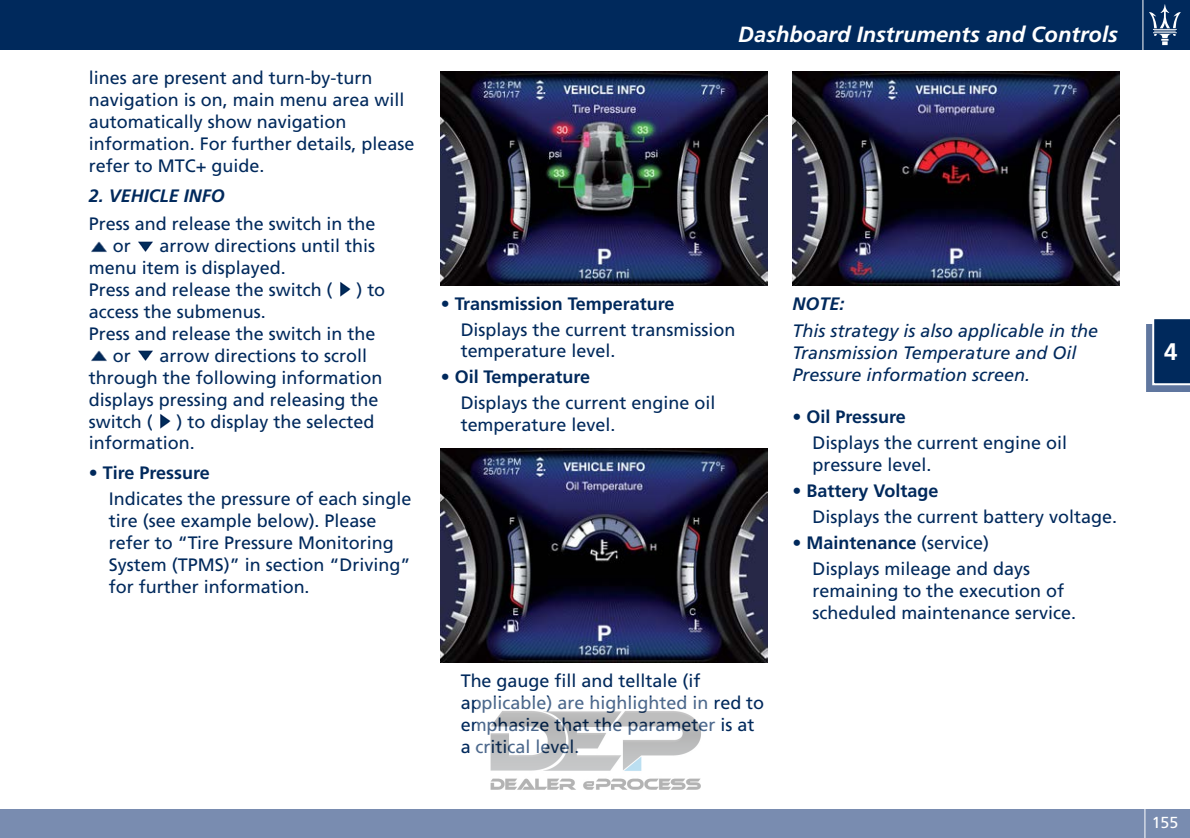
<style>
.page{position:relative;width:1190px;height:838px;background:#fff}
.page>*{position:absolute;margin:0;border:0;box-sizing:border-box;transform-origin:0 0}
.t1{font:700 24px "Frutiger LT Std";color:#fff}
.t2{font:italic 700 22px "Frutiger LT Std";color:#fff}
.t3{font:18px/22px "Frutiger LT Std";color:#00295c}
.t4{font:italic 18px/22px "Frutiger LT Std";color:#00295c}
.t5{font:italic 700 18px "Frutiger LT Std";color:#00295c}
.t6{font:16px "Frutiger LT Std";color:#fff}
.s1{font-weight:700}
</style>
<div class="page">
<div style="left:0;top:0;width:1189px;height:50px;background:#00295c"></div>
<div style="left:0;top:809px;width:1189px;height:29px;background:#798cb0"></div>
<svg style="left:1146px;top:324px;width:1px;height:68px"></svg>
<hr style="left:1147px;top:324px;width:4px;height:68px;background:#60779f">
<hr style="left:1151px;top:324px;width:4px;height:68px;background:#60779f">
<hr style="left:1155px;top:324px;width:4px;height:68px;background:#5f769f">
<hr style="left:1159px;top:324px;width:4px;height:68px;background:#5f769f">
<hr style="left:1163px;top:324px;width:4px;height:68px;background:#5f769f">
<hr style="left:1167px;top:324px;width:4px;height:68px;background:#5f769f">
<hr style="left:1171px;top:324px;width:4px;height:68px;background:#5f769f">
<hr style="left:1175px;top:324px;width:4px;height:68px;background:#5f769f">
<hr style="left:1179px;top:324px;width:4px;height:68px;background:#5f769f">
<hr style="left:1183px;top:324px;width:4px;height:68px;background:#5e759e">
<hr style="left:1187px;top:324px;width:2px;height:68px;background:#5e759e">
<hr style="left:1189px;top:324px;width:1px;height:68px;background:#5e759e">
<hr style="left:1189px;top:318px;width:1px;height:66px;background:#00295c">
<svg style="left:1152px;top:319px;width:37px;height:67px"></svg>
<img style="left:91px;top:241px;width:16px;height:12px">
<img style="left:138px;top:241px;width:15px;height:11px">
<img style="left:340px;top:282px;width:11px;height:15px">
<img style="left:91px;top:350px;width:16px;height:12px">
<img style="left:138px;top:350px;width:15px;height:11px">
<img style="left:160px;top:414px;width:11px;height:15px">
<img style="left:440px;top:72px;width:327px;height:214px">
<img style="left:440px;top:449px;width:327px;height:214px">
<img style="left:792px;top:72px;width:327px;height:214px">
<hr style="left:1142px;top:0;width:1px;height:54px;background:#fff">
<hr style="left:1144px;top:800px;width:1px;height:38px;background:#fff">
<svg style="left:1149px;top:4px;width:31px;height:41px"></svg>
<img style="left:490px;top:711px;width:211px;height:79px">
<p class="t3" style="left:89px;top:69px;width:327px">lines are present and turn-by-turn navigation is on, main menu area will automatically show navigation information. For further details, please refer to MTC+ guide.</p>
<p class="t5" style="left:89px;top:189px;width:137px">2. VEHICLE INFO</p>
<p class="t3" style="left:113px;top:214px;width:264px;text-indent:-24px">Press and release the switch in the or</p>
<p class="t3" style="left:89px;top:236px;width:288px;text-indent:70px">arrow directions until this menu item is displayed.<br>Press and release the switch (</p>
<p class="t3" style="left:356px;top:280px;width:30px">) to</p>
<p class="t3" style="left:89px;top:302px;width:178px">access the submenus.</p>
<p class="t3" style="left:89px;top:324px;width:288px">Press and release the switch in the</p>
<p class="t3" style="left:113px;top:346px;width:19px">or</p>
<p class="t3" style="left:89px;top:346px;width:295px;text-indent:70px">arrow directions to scroll through the following information displays pressing and releasing the switch (</p>
<p class="t3" style="left:89px;top:412px;width:287px;text-indent:88px">) to display the selected information.</p>
<p class="t3" style="left:109px;top:462px;width:304px;line-height:26px;text-indent:-20px">• <span class="s1">Tire Pressure<br></span>Indicates the pressure of each single</p>
<p class="t3" style="left:109px;top:512px;width:303px">tire (see example below). Please refer to “Tire Pressure Monitoring<br>System (TPMS)” in section “Driving” for further information.</p>
<p class="t2" style="left:738px;top:26px;width:381px">Dashboard Instruments and Controls</p>
<p class="t3" style="left:460px;top:292px;width:276px;line-height:26px;text-indent:-20px">• <span class="s1">Transmission Temperature<br></span>Displays the current transmission</p>
<p class="t3" style="left:460px;top:342px;width:156px">temperature level.</p>
<p class="t3" style="left:460px;top:366px;width:256px;line-height:26px;text-indent:-20px">• <span class="s1">Oil Temperature<br></span>Displays the current engine oil</p>
<p class="t3" style="left:460px;top:416px;width:156px">temperature level.</p>
<p class="t3" style="left:460px;top:671px;width:305px">The gauge fill and telltale (if applicable) are highlighted in red to emphasize that the parameter is at a critical level.</p>
<p class="t5" style="left:792px;top:296px;width:53px">NOTE:</p>
<p class="t4" style="left:792px;top:322px;width:307px">This strategy is also applicable in the<br>Transmission Temperature and Oil<br>Pressure information screen.</p>
<p class="t3" style="left:812px;top:406px;width:256px;line-height:26px;text-indent:-20px">• <span class="s1">Oil Pressure<br></span>Displays the current engine oil</p>
<p class="t3" style="left:812px;top:455px;width:120px">pressure level.</p>
<p class="t3" style="left:812px;top:479px;width:306px;line-height:26px;text-indent:-20px">• <span class="s1">Battery Voltage<br></span>Displays the current battery voltage.</p>
<p class="t3" style="left:812px;top:531px;width:219px;line-height:26px;text-indent:-20px">• <span class="s1">Maintenance</span> (service)<br>Displays mileage and days</p>
<p class="t3" style="left:812px;top:581px;width:265px">remaining to the execution of scheduled maintenance service.</p>
<h1 class="t1" style="left:1163px;top:342px;width:15px">4</h1>
<p class="t6" style="left:1151px;top:816px;width:28px">155</p>
</div>
